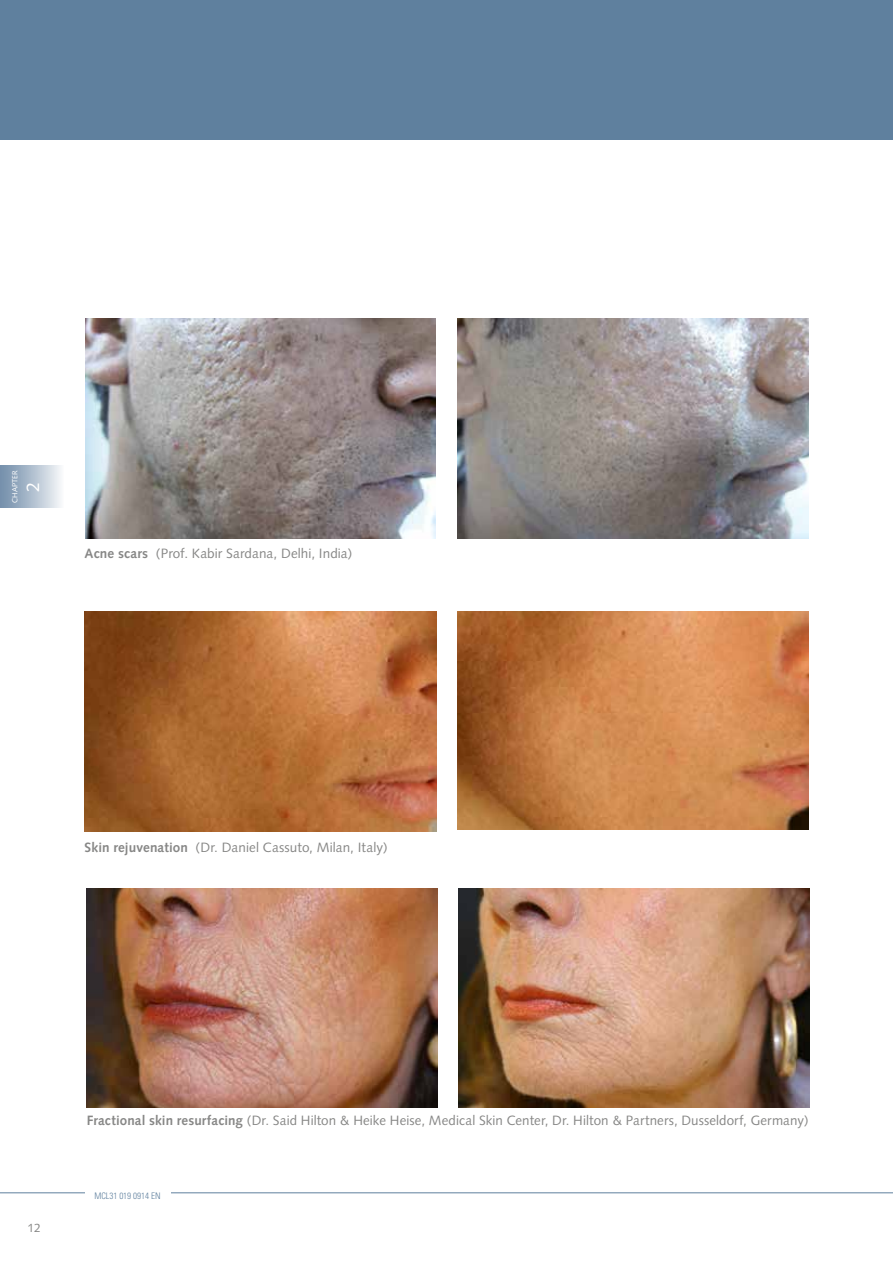
<style>
.page{position:relative;width:893px;height:1263px;background:#fff}
.page>*{position:absolute;margin:0;border:0;box-sizing:border-box;transform-origin:0 0}
.t1{font:18px "Syntax";color:#fff}
.t2{font:13.5px "Syntax";letter-spacing:.005em;color:#878786}
.t3{font:12px "Syntax";color:#878786}
.t4{font:300 condensed 9px "Univers";color:#5f809e}
.t5{font:7.5px "Syntax";color:#fff}
.s1{font-weight:700}
</style>
<div class="page">
<div style="left:0;top:0;width:893px;height:140px;background:#5f809e"></div>
<hr style="left:0;top:1192px;width:893px;height:1px;background:#5f809e">
<div style="left:85px;top:1192px;width:85px;height:7px;background:#fff"></div>
<div style="left:0;top:465px;width:64px;height:42px;background:linear-gradient(to right,#6e8aa7,#f5f7f9)"></div>
<img style="left:85px;top:318px;width:350px;height:220px">
<img style="left:458px;top:318px;width:350px;height:220px">
<img style="left:85px;top:612px;width:351px;height:219px">
<img style="left:457px;top:611px;width:351px;height:218px">
<img style="left:459px;top:888px;width:350px;height:220px">
<img style="left:87px;top:888px;width:351px;height:220px">
<p class="t5" style="left:10px;top:503px;width:34px;rotate:-90deg">CHAPTER</p>
<h1 class="t1" style="left:22px;top:492px;width:12px;rotate:-90deg">2</h1>
<p class="t2" style="left:85px;top:545px;width:269px"><span class="s1">Acne scars</span> (Prof. Kabir Sardana, Delhi, India)</p>
<p class="t2" style="left:85px;top:839px;width:305px"><span class="s1">Skin rejuvenation</span> (Dr. Daniel Cassuto, Milan, Italy)</p>
<p class="t3" style="left:28px;top:1220px;width:15px">12</p>
<p class="t2" style="left:87px;top:1112px;width:723px"><span class="s1">Fractional skin resurfacing</span> (Dr. Said Hilton &amp; Heike Heise, Medical Skin Center, Dr. Hilton &amp; Partners, Dusseldorf, Germany)</p>
<p class="t4" style="left:94px;top:1190px;width:68px">MCL31 019 0914 EN</p>
</div>
